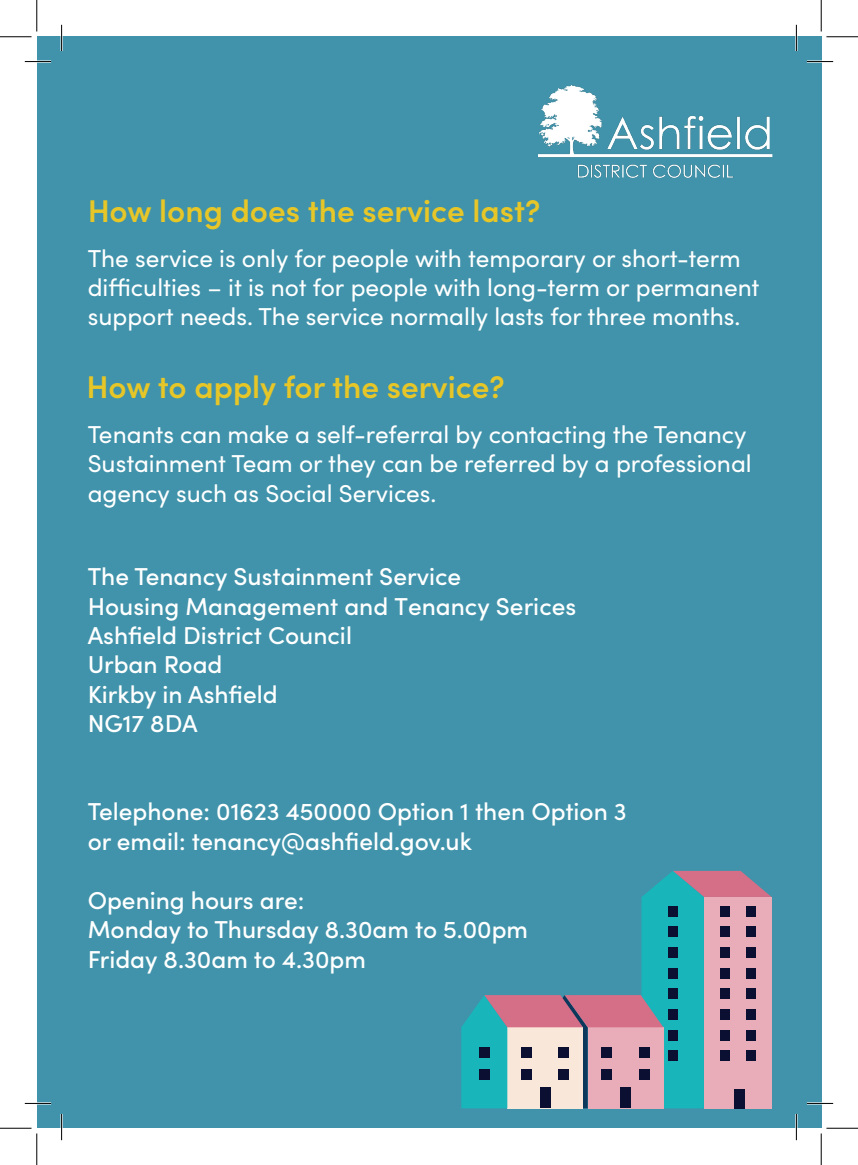
<style>
.page{position:relative;width:858px;height:1165px;background:#fff}
.page>*{position:absolute;margin:0;border:0;box-sizing:border-box;transform-origin:0 0}
.t1{font:600 31.5px "Sofia Pro";color:#e7c628}
.t2{font:24.5px/29.4px "Sofia Pro";color:#fff}
.t3{font:500 24.5px/29.4px "Sofia Pro";color:#fff}
</style>
<div class="page">
<div style="left:37px;top:37px;width:784px;height:1091px;background:#4093aa"></div>
<img style="left:538px;top:86px;width:234px;height:92px">
<svg style="left:461px;top:871px;width:310px;height:237px"></svg>
<hr style="left:25px;top:60px;width:26px;height:3px;background:#fff">
<hr style="left:806px;top:60px;width:26px;height:3px;background:#fff">
<hr style="left:25px;top:1102px;width:26px;height:2px;background:#fff">
<hr style="left:806px;top:1102px;width:26px;height:2px;background:#fff">
<hr style="left:60px;top:25px;width:3px;height:26px;background:#fff">
<hr style="left:60px;top:1114px;width:3px;height:26px;background:#fff">
<hr style="left:795px;top:25px;width:2px;height:26px;background:#fff">
<hr style="left:795px;top:1114px;width:2px;height:26px;background:#fff">
<svg style="left:25px;top:61px;width:26px;height:1px"></svg>
<svg style="left:806px;top:61px;width:26px;height:1px"></svg>
<svg style="left:25px;top:1103px;width:26px;height:1px"></svg>
<svg style="left:806px;top:1103px;width:26px;height:1px"></svg>
<svg style="left:61px;top:25px;width:1px;height:26px"></svg>
<svg style="left:61px;top:1114px;width:1px;height:26px"></svg>
<svg style="left:795px;top:25px;width:1px;height:26px"></svg>
<svg style="left:795px;top:1114px;width:1px;height:26px"></svg>
<hr style="left:0;top:36px;width:32px;height:1px;background:#000">
<hr style="left:826px;top:36px;width:31px;height:1px;background:#000">
<hr style="left:0;top:1128px;width:32px;height:1px;background:#000">
<hr style="left:826px;top:1128px;width:31px;height:1px;background:#000">
<hr style="left:36px;top:0;width:1px;height:32px;background:#000">
<hr style="left:36px;top:1133px;width:1px;height:32px;background:#000">
<hr style="left:820px;top:0;width:1px;height:32px;background:#000">
<hr style="left:820px;top:1133px;width:1px;height:32px;background:#000">
<p class="t1" style="left:88px;top:187px;width:454px">How long does the service last?</p>
<p class="t2" style="left:88px;top:242px;width:673px">The service is only for people with temporary or short-term difficulties – it is not for people with long-term or permanent support needs. The service normally lasts for three months.</p>
<p class="t1" style="left:86px;top:363px;width:419px">How to apply for the service?</p>
<p class="t2" style="left:88px;top:418px;width:665px">Tenants can make a self-referral by contacting the Tenancy<br>Sustainment Team or they can be referred by a professional agency such as Social Services.</p>
<p class="t3" style="left:88px;top:560px;width:490px">The Tenancy Sustainment Service<br>Housing Management and Tenancy Serices<br>Ashfield District Council<br>Urban Road<br>Kirkby in Ashfield<br>NG17 8DA</p>
<p class="t3" style="left:88px;top:796px;width:540px">Telephone: 01623 450000 Option 1 then Option 3 or email: tenancy@ashfield.gov.uk</p>
<p class="t3" style="left:88px;top:884px;width:442px">Opening hours are:<br>Monday to Thursday 8.30am to 5.00pm<br>Friday 8.30am to 4.30pm</p>
</div>
